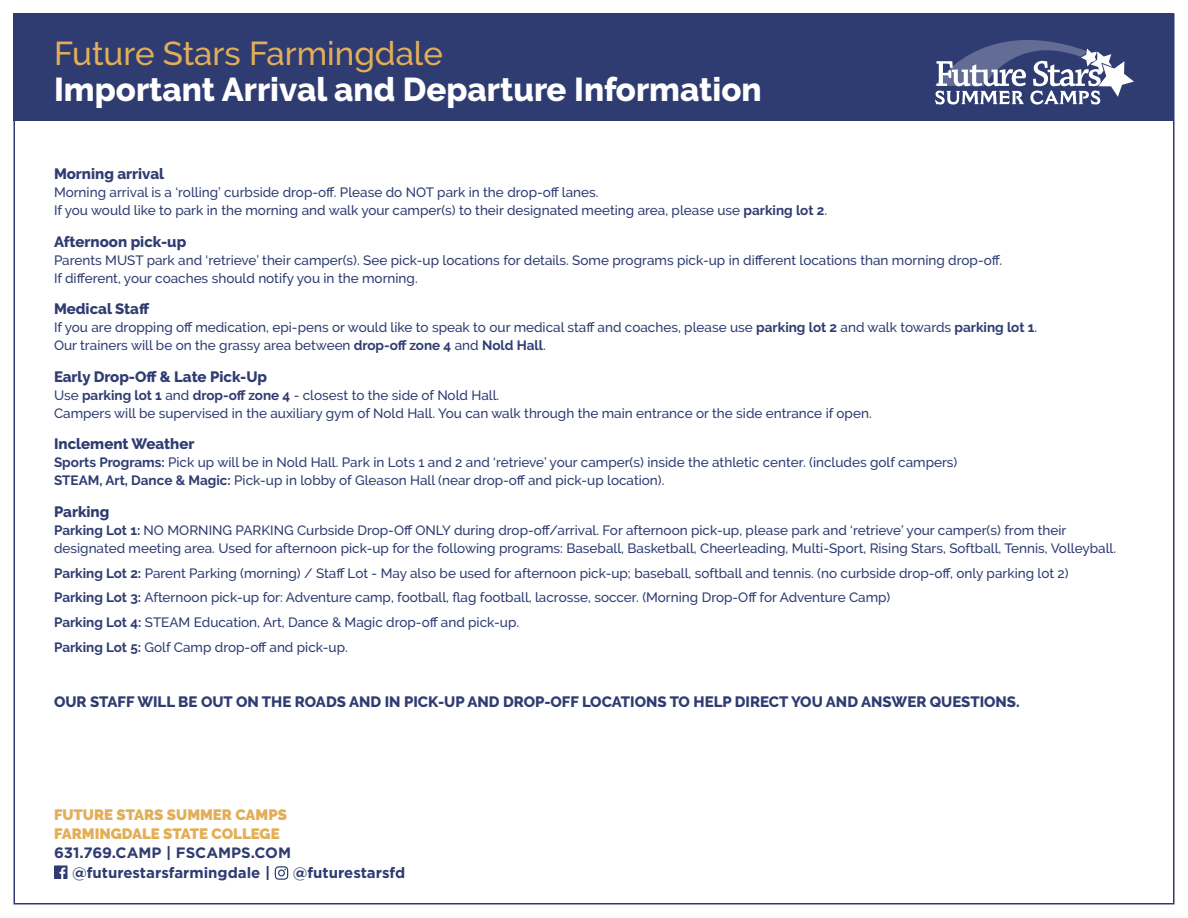
<style>
.page{position:relative;width:1188px;height:918px;background:#fff}
.page>*{position:absolute;margin:0;border:0;box-sizing:border-box;transform-origin:0 0}
.t1{font:800 33px "Raleway";color:#fff}
.t2{font:500 33px "Raleway";color:#e2ae57}
.t3{font:800 15px "Raleway";color:#2f3c72}
.t4{font:900 15px/19.2px "Raleway";color:#e2ae57}
.t5{font:700 15px "Gotham HTF";color:#2f3c72}
.t6{font:500 13.5px/18px "Raleway";color:#2f3c72}
.s1{font-weight:700}
.s2{font-family:"Gotham";font-weight:700;color:#2f3c72}
</style>
<div class="page">
<div style="left:14px;top:14px;width:1160px;height:108px;background:#2f3c72"></div>
<svg style="left:935px;top:13px;width:199px;height:92px"></svg>
<svg style="left:54px;top:866px;width:14px;height:13px"></svg>
<svg style="left:275px;top:866px;width:13px;height:14px"></svg>
<p class="t2" style="left:54px;top:34px;width:390px">Future Stars Farmingdale</p>
<p class="t1" style="left:54px;top:71px;width:709px">Important Arrival and Departure Information</p>
<p class="t3" style="left:54px;top:166px;width:112px">Morning arrival</p>
<p class="t6" style="left:54px;top:184px;width:775px">Morning arrival is a ‘rolling’ curbside drop-off. Please do NOT park in the drop-off lanes.<br>If you would like to park in the morning and walk your camper(s) to their designated meeting area, please use <span class="s1">parking lot 2</span>.</p>
<p class="t3" style="left:54px;top:233px;width:134px">Afternoon pick-up</p>
<p class="t6" style="left:54px;top:251px;width:950px">Parents MUST park and ‘retrieve’ their camper(s). See pick-up locations for details. Some programs pick-up in different locations than morning drop-off.<br>If different, your coaches should notify you in the morning.</p>
<p class="t3" style="left:54px;top:301px;width:97px">Medical Staff</p>
<p class="t6" style="left:54px;top:319px;width:985px">If you are dropping off medication, epi-pens or would like to speak to our medical staff and coaches, please use <span class="s1">parking lot 2</span> and walk towards <span class="s1">parking lot 1</span>.<br>Our trainers will be on the grassy area between <span class="s1">drop-off zone 4</span> and <span class="s1">Nold Hall</span>.</p>
<p class="t3" style="left:54px;top:368px;width:215px">Early Drop-Off &amp; Late Pick-Up</p>
<p class="t6" style="left:54px;top:386px;width:819px">Use <span class="s1">parking lot 1</span> and <span class="s1">drop-off zone 4</span> - closest to the side of Nold Hall.<br>Campers will be supervised in the auxiliary gym of Nold Hall. You can walk through the main entrance or the side entrance if open.</p>
<p class="t3" style="left:54px;top:436px;width:142px">Inclement Weather</p>
<p class="t6" style="left:54px;top:454px;width:905px"><span class="s1">Sports Programs:</span> Pick up will be in Nold Hall. Park in Lots 1 and 2 and ‘retrieve’ your camper(s) inside the athletic center. (includes golf campers)<br><span class="s1">STEAM, Art, Dance &amp; Magic:</span> Pick-up in lobby of Gleason Hall (near drop-off and pick-up location).</p>
<p class="t3" style="left:54px;top:503px;width:57px">Parking</p>
<p class="t6" style="left:54px;top:521px;width:1064px"><span class="s1">Parking Lot 1:</span> NO MORNING PARKING Curbside Drop-Off ONLY during drop-off/arrival. For afternoon pick-up, please park and ‘retrieve’ your camper(s) from their designated meeting area. Used for afternoon pick-up for the following programs: Baseball, Basketball, Cheerleading, Multi-Sport, Rising Stars, Softball, Tennis, Volleyball.</p>
<p class="t6" style="left:54px;top:564px;width:1016px"><span class="s1">Parking Lot 2:</span> Parent Parking (morning) / Staff Lot - May also be used for afternoon pick-up; baseball, softball and tennis. (no curbside drop-off, only parking lot 2)</p>
<p class="t6" style="left:54px;top:589px;width:838px"><span class="s1">Parking Lot 3:</span> Afternoon pick-up for: Adventure camp, football, flag football, lacrosse, soccer. (Morning Drop-Off for Adventure Camp)</p>
<p class="t6" style="left:54px;top:613px;width:467px"><span class="s1">Parking Lot 4:</span> STEAM Education, Art, Dance &amp; Magic drop-off and pick-up.</p>
<p class="t6" style="left:54px;top:638px;width:295px"><span class="s1">Parking Lot 5:</span> Golf Camp drop-off and pick-up.</p>
<p class="t3" style="left:54px;top:693px;width:967px">OUR STAFF WILL BE OUT ON THE ROADS AND IN PICK-UP AND DROP-OFF LOCATIONS TO HELP DIRECT YOU AND ANSWER QUESTIONS.</p>
<p class="t4" style="left:54px;top:805px;width:239px">FUTURE STARS SUMMER CAMPS<br>FARMINGDALE STATE COLLEGE<br><span class="s2">631.769.CAMP | FSCAMPS.COM</span></p>
<p class="t5" style="left:72px;top:864px;width:200px">@futurestarsfarmingdale |</p>
<p class="t5" style="left:293px;top:864px;width:114px">@futurestarsfd</p>
</div>
